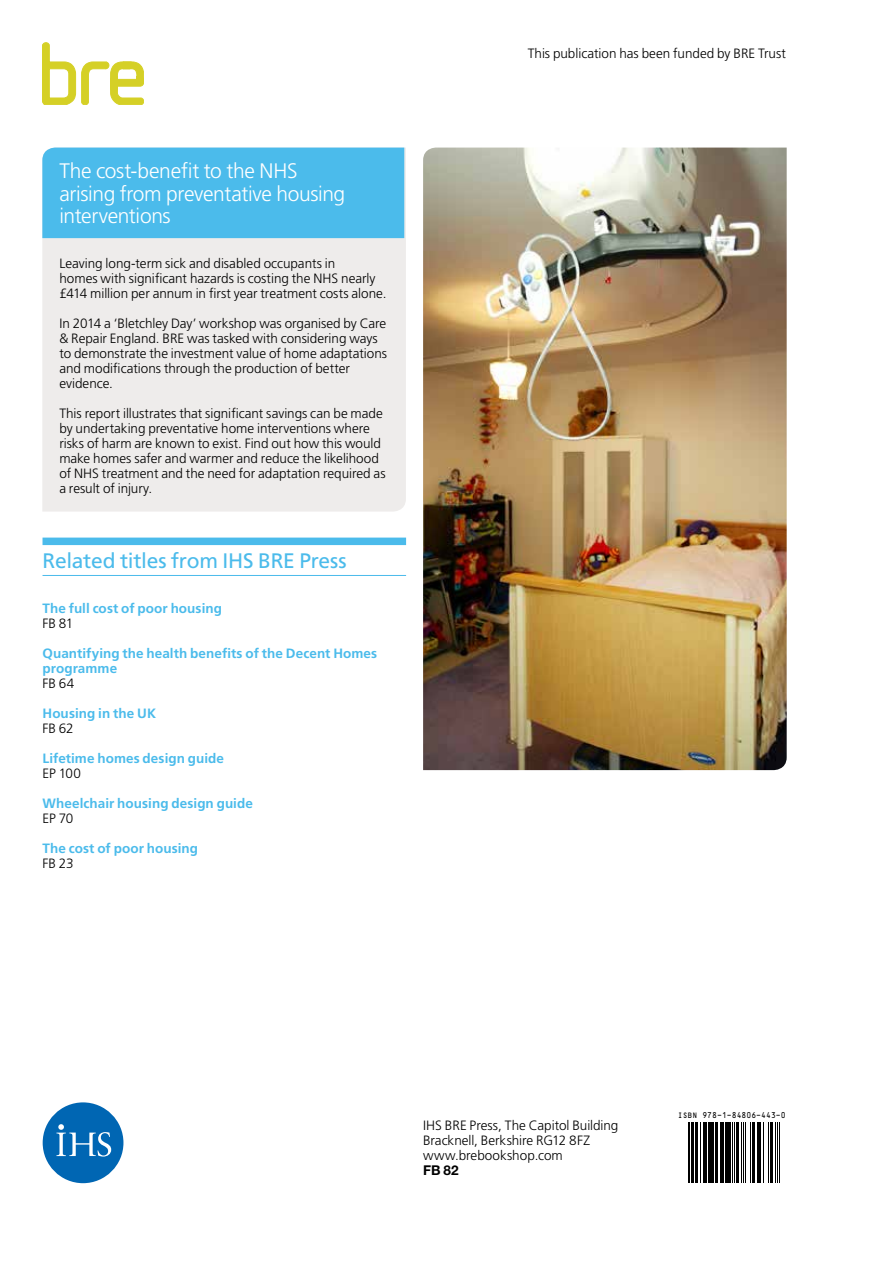
<style>
.page{position:relative;width:893px;height:1263px;background:#fff}
.page>*{position:absolute;margin:0;border:0;box-sizing:border-box;transform-origin:0 0}
.Box_back_page_headin{font:300 21px/22.5px "Frutiger LT Std";letter-spacing:-.015em;color:#fff}
.Subheading_1_with_ru{font:21px "Frutiger LT Std";letter-spacing:-.01em;color:#4bbbeb}
.Box_body_copy{font:300 13.5px/15px "Frutiger LT Std";letter-spacing:-.005em;color:#000}
.Related_titles_line{font:700 13.5px/15px "Frutiger LT Std";letter-spacing:.005em;color:#4bbbeb}
.Body_copy{font:300 13.5px/15px "Frutiger LT Std";color:#000}
.Publication_ref{font:300 13.5px "Frutiger LT Std";letter-spacing:-.005em;color:#000}
.t1{font:8.1px "OCRB";color:#000;scale:.84 1}
.s1{font-family:"Helvetica Neue LT Std";font-weight:700}
</style>
<div class="page">
<svg style="left:42px;top:43px;width:102px;height:62px"></svg>
<svg style="left:43px;top:1102px;width:80px;height:81px"></svg>
<div style="left:42px;top:148px;width:364px;height:364px;background:#eeeceb"></div>
<div style="left:42px;top:148px;width:362px;height:90px;background:#4bbbeb"></div>
<div style="left:43px;top:538px;width:363px;height:7px;background:#4bbbeb"></div>
<hr style="left:43px;top:575px;width:363px;height:1px;background:#4bbbeb">
<img style="left:423px;top:148px;width:364px;height:622px">
<hr style="left:687px;top:1122px;width:1px;height:61px;background:#000">
<hr style="left:689px;top:1122px;width:1px;height:61px;background:#000">
<hr style="left:691px;top:1122px;width:3px;height:61px;background:#000">
<hr style="left:695px;top:1122px;width:2px;height:61px;background:#000">
<hr style="left:700px;top:1122px;width:1px;height:61px;background:#000">
<hr style="left:703px;top:1122px;width:1px;height:61px;background:#000">
<hr style="left:705px;top:1122px;width:2px;height:61px;background:#000">
<hr style="left:709px;top:1122px;width:2px;height:61px;background:#000">
<hr style="left:712px;top:1122px;width:2px;height:61px;background:#000">
<hr style="left:715px;top:1122px;width:3px;height:61px;background:#000">
<hr style="left:720px;top:1122px;width:2px;height:61px;background:#000">
<hr style="left:723px;top:1122px;width:1px;height:61px;background:#000">
<hr style="left:725px;top:1122px;width:2px;height:61px;background:#000">
<hr style="left:728px;top:1122px;width:3px;height:61px;background:#000">
<hr style="left:732px;top:1122px;width:1px;height:61px;background:#000">
<hr style="left:734px;top:1122px;width:1px;height:61px;background:#000">
<hr style="left:736px;top:1122px;width:3px;height:61px;background:#000">
<hr style="left:741px;top:1122px;width:1px;height:61px;background:#000">
<hr style="left:743px;top:1122px;width:1px;height:61px;background:#000">
<hr style="left:745px;top:1122px;width:1px;height:61px;background:#000">
<hr style="left:750px;top:1122px;width:1px;height:61px;background:#000">
<hr style="left:752px;top:1122px;width:3px;height:61px;background:#000">
<hr style="left:756px;top:1122px;width:1px;height:61px;background:#000">
<hr style="left:758px;top:1122px;width:3px;height:61px;background:#000">
<hr style="left:763px;top:1122px;width:1px;height:61px;background:#000">
<hr style="left:768px;top:1122px;width:1px;height:61px;background:#000">
<hr style="left:770px;top:1122px;width:3px;height:61px;background:#000">
<hr style="left:775px;top:1122px;width:1px;height:61px;background:#000">
<hr style="left:777px;top:1122px;width:1px;height:61px;background:#000">
<hr style="left:779px;top:1122px;width:1px;height:61px;background:#000">
<p class="Box_back_page_headin" style="left:59px;top:160px;width:287px">The cost-benefit to the NHS arising from preventative housing interventions</p>
<p class="Box_body_copy" style="left:59px;top:256px;width:329px">Leaving long-term sick and disabled occupants in<br>homes with significant hazards is costing the NHS nearly £414 million per annum in first year treatment costs alone.</p>
<p class="Box_body_copy" style="left:59px;top:316px;width:329px">In 2014 a ‘Bletchley Day’ workshop was organised by Care &amp; Repair England. BRE was tasked with considering ways to demonstrate the investment value of home adaptations and modifications through the production of better evidence.</p>
<p class="Box_body_copy" style="left:59px;top:406px;width:328px">This report illustrates that significant savings can be made by undertaking preventative home interventions where risks of harm are known to exist. Find out how this would make homes safer and warmer and reduce the likelihood of NHS treatment and the need for adaptation required as a result of injury.</p>
<p class="Subheading_1_with_ru" style="left:43px;top:548px;width:306px">Related titles from IHS BRE Press</p>
<p class="Related_titles_line" style="left:43px;top:600px;width:181px">The full cost of poor housing</p>
<p class="Publication_ref" style="left:43px;top:615px;width:32px">FB 81</p>
<p class="Related_titles_line" style="left:43px;top:645px;width:336px">Quantifying the health benefits of the Decent Homes programme</p>
<p class="Publication_ref" style="left:43px;top:675px;width:33px">FB 64</p>
<p class="Related_titles_line" style="left:43px;top:705px;width:115px">Housing in the UK</p>
<p class="Publication_ref" style="left:43px;top:720px;width:33px">FB 62</p>
<p class="Related_titles_line" style="left:43px;top:750px;width:183px">Lifetime homes design guide</p>
<p class="Publication_ref" style="left:43px;top:765px;width:40px">EP 100</p>
<p class="Related_titles_line" style="left:43px;top:795px;width:212px">Wheelchair housing design guide</p>
<p class="Publication_ref" style="left:43px;top:810px;width:32px">EP 70</p>
<p class="Related_titles_line" style="left:43px;top:840px;width:157px">The cost of poor housing</p>
<p class="Publication_ref" style="left:43px;top:855px;width:33px">FB 23</p>
<p class="Box_body_copy" style="left:528px;top:46px;width:260px">This publication has been funded by BRE Trust</p>
<p class="Body_copy" style="left:423px;top:1118px;width:197px">IHS BRE Press, The Capitol Building<br>Bracknell, Berkshire RG12 8FZ www.brebookshop.com<br><span class="s1">FB 82</span></p>
<p class="t1" style="left:678px;top:1111px;width:130px">ISBN 978-1-84806-443-0</p>
</div>
